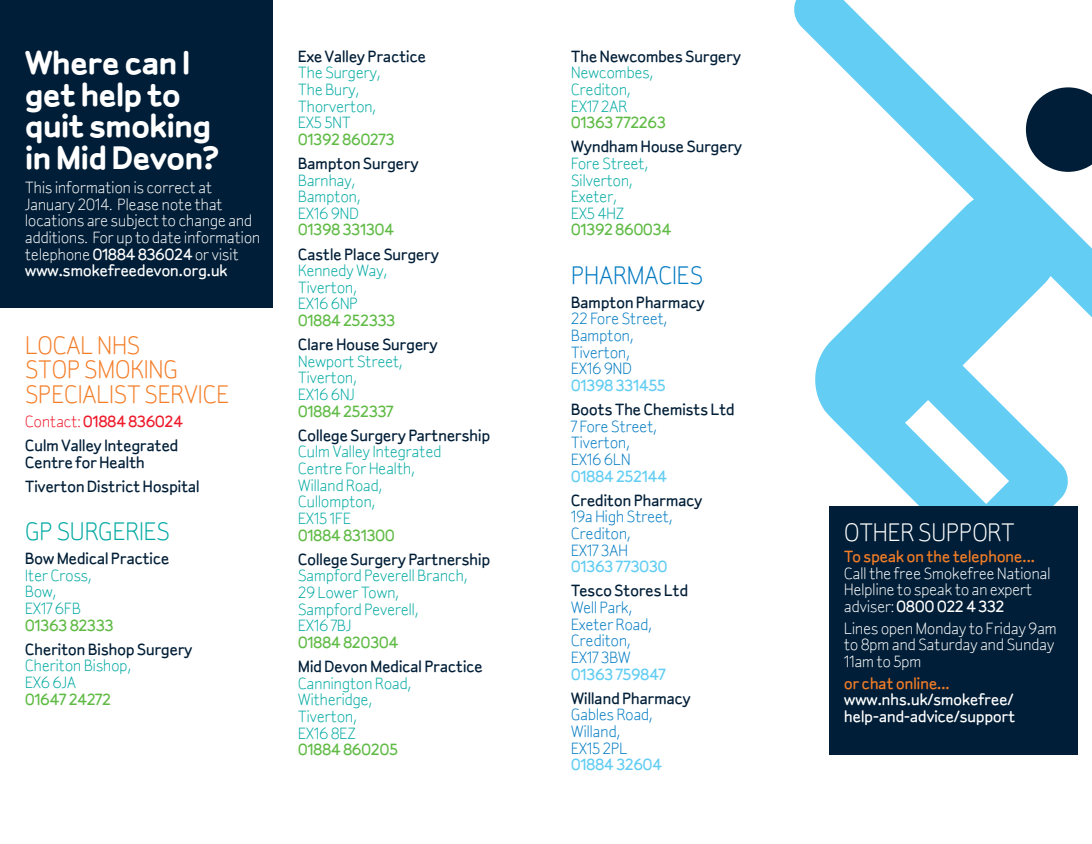
<style>
.page{position:relative;width:1092px;height:844px;background:#fff}
.page>*{position:absolute;margin:0;border:0;box-sizing:border-box;transform-origin:0 0}
.Body{font:700 31.5px/31.5px "Smokefree Sylvia";letter-spacing:-.035em;color:#fff}
.Providers_List{font:24.5px/24.5px "Smokefree Sylvia";letter-spacing:-.035em;color:#f47d27}
.Providers_List-2{font:24.5px "Smokefree Sylvia";letter-spacing:-.035em;color:#fff}
.Providers_List-3{font:24.5px "Smokefree Sylvia";letter-spacing:-.035em;color:#00a9a2}
.Providers_List-4{font:24.5px "Smokefree Sylvia";letter-spacing:-.035em;color:#007ac2}
.Providers_List-5{font:15.75px/16.6px "Smokefree Sylvia";letter-spacing:-.035em;color:#00a9a2}
.Providers_List-6{font:15.75px/16.6px "Smokefree Sylvia";letter-spacing:-.035em;color:#fff}
.Providers_List-7{font:15.75px/16.6px "Smokefree Sylvia";letter-spacing:-.035em;color:#007ac2}
.Providers_List-8{font:500 15.75px/16.6px "Smokefree Sylvia";letter-spacing:-.035em;color:#001e37}
.Providers_List-9{font:500 15.75px/16.6px "Smokefree Sylvia";letter-spacing:-.035em;color:#fff}
.Providers_List-10{font:500 15.75px "Smokefree Sylvia";letter-spacing:-.035em;color:#f47d27}
.Providers_List-11{font:500 15.75px "Smokefree Sylvia";letter-spacing:-.035em;color:#ee1b2c}
.s1{font-weight:500}
.s2{font-weight:400}
.s3{font-weight:500;color:#001e37}
.s4{font-weight:500;color:#60bb46}
.s5{font-weight:400;color:#00a9a2}
.s6{color:#60bb46}
.s7{font-weight:500;color:#63cdf3}
</style>
<div class="page">
<svg style="left:794px;top:0;width:297px;height:585px"></svg>
<div style="left:0;top:0;width:273px;height:308px;background:#001e37"></div>
<div style="left:828px;top:506px;width:248px;height:248px;background:#001e37"></div>
<p class="Body" style="left:25px;top:47px;width:196px">Where can I get help to quit smoking in Mid Devon?</p>
<p class="Providers_List-6" style="left:25px;top:179px;width:237px">This information is correct at<br>January 2014. Please note that locations are subject to change and additions. For up to date information telephone <span class="s1">01884 836024</span> or visit <span class="s1">www.smokefreedevon.org.uk</span></p>
<p class="Providers_List" style="left:25px;top:333px;width:206px">LOCAL NHS<br>STOP SMOKING<br>SPECIALIST SERVICE</p>
<p class="Providers_List-11" style="left:25px;top:412px;width:160px"><span class="s2">Contact:</span> 01884 836024</p>
<p class="Providers_List-8" style="left:25px;top:437px;width:155px">Culm Valley Integrated<br>Centre for Health</p>
<p class="Providers_List-8" style="left:25px;top:477px;width:177px">Tiverton District Hospital</p>
<p class="Providers_List-3" style="left:25px;top:517px;width:147px">GP SURGERIES</p>
<p class="Providers_List-5" style="left:25px;top:550px;width:146px"><span class="s3">Bow Medical Practice<br></span>Iter Cross,<br>Bow,<br>EX17 6FB<br><span class="s4">01363 82333</span></p>
<p class="Providers_List-8" style="left:25px;top:640px;width:169px">Cheriton Bishop Surgery<br><span class="s5">Cheriton Bishop,<br>EX6 6JA<br></span><span class="s6">01647 24272</span></p>
<p class="Providers_List-5" style="left:298px;top:48px;width:130px"><span class="s3">Exe Valley Practice<br></span>The Surgery,<br>The Bury,<br>Thorverton,<br>EX5 5NT<br><span class="s4">01392 860273</span></p>
<p class="Providers_List-5" style="left:298px;top:155px;width:123px"><span class="s3">Bampton Surgery<br></span>Barnhay,<br>Bampton,<br>EX16 9ND<br><span class="s4">01398 331304</span></p>
<p class="Providers_List-5" style="left:298px;top:245px;width:143px"><span class="s3">Castle Place Surgery<br></span>Kennedy Way,<br>Tiverton,<br>EX16 6NP<br><span class="s4">01884 252333</span></p>
<p class="Providers_List-5" style="left:298px;top:336px;width:142px"><span class="s3">Clare House Surgery<br></span>Newport Street,<br>Tiverton,<br>EX16 6NJ<br><span class="s4">01884 252337</span></p>
<p class="Providers_List-5" style="left:298px;top:427px;width:194px"><span class="s3">College Surgery Partnership<br></span>Culm Valley Integrated<br>Centre For Health,<br>Willand Road,<br>Cullompton,<br>EX15 1FE<br><span class="s4">01884 831300</span></p>
<p class="Providers_List-5" style="left:298px;top:550px;width:194px"><span class="s3">College Surgery Partnership<br></span>Sampford Peverell Branch,<br>29 Lower Town,<br>Sampford Peverell,<br>EX16 7BJ<br><span class="s4">01884 820304</span></p>
<p class="Providers_List-5" style="left:298px;top:658px;width:187px"><span class="s3">Mid Devon Medical Practice<br></span>Cannington Road,<br>Witheridge,<br>Tiverton,<br>EX16 8EZ<br><span class="s4">01884 860205</span></p>
<p class="Providers_List-5" style="left:570px;top:48px;width:172px"><span class="s3">The Newcombes Surgery<br></span>Newcombes,<br>Crediton,<br>EX17 2AR<br><span class="s4">01363 772263</span></p>
<p class="Providers_List-5" style="left:570px;top:138px;width:173px"><span class="s3">Wyndham House Surgery<br></span>Fore Street,<br>Silverton,<br>Exeter,<br>EX5 4HZ<br><span class="s4">01392 860034</span></p>
<p class="Providers_List-4" style="left:570px;top:261px;width:134px">PHARMACIES</p>
<p class="Providers_List-7" style="left:570px;top:294px;width:136px"><span class="s3">Bampton Pharmacy<br></span>22 Fore Street,<br>Bampton,<br>Tiverton,<br>EX16 9ND<br><span class="s7">01398 331455</span></p>
<p class="Providers_List-7" style="left:570px;top:401px;width:166px"><span class="s3">Boots The Chemists Ltd<br></span>7 Fore Street,<br>Tiverton,<br>EX16 6LN<br><span class="s7">01884 252144</span></p>
<p class="Providers_List-7" style="left:570px;top:491px;width:133px"><span class="s3">Crediton Pharmacy<br></span>19a High Street,<br>Crediton,<br>EX17 3AH<br><span class="s7">01363 773030</span></p>
<p class="Providers_List-7" style="left:570px;top:582px;width:119px"><span class="s3">Tesco Stores Ltd<br></span>Well Park,<br>Exeter Road,<br>Crediton,<br>EX17 3BW<br><span class="s7">01363 759847</span></p>
<p class="Providers_List-7" style="left:570px;top:689px;width:122px"><span class="s3">Willand Pharmacy<br></span>Gables Road,<br>Willand,<br>EX15 2PL<br><span class="s7">01884 32604</span></p>
<p class="Providers_List-2" style="left:843px;top:518px;width:173px">OTHER SUPPORT</p>
<p class="Providers_List-10" style="left:843px;top:547px;width:193px">To speak on the telephone...</p>
<p class="Providers_List-6" style="left:843px;top:564px;width:208px">Call the free Smokefree National<br>Helpline to speak to an expert adviser: <span class="s1">0800 022 4 332</span></p>
<p class="Providers_List-6" style="left:843px;top:619px;width:215px">Lines open Monday to Friday 9am to 8pm and Saturday and Sunday<br>11am to 5pm</p>
<p class="Providers_List-10" style="left:843px;top:673px;width:108px">or chat online...</p>
<p class="Providers_List-9" style="left:843px;top:691px;width:173px">www.nhs.uk/smokefree/ help-and-advice/support</p>
</div>
